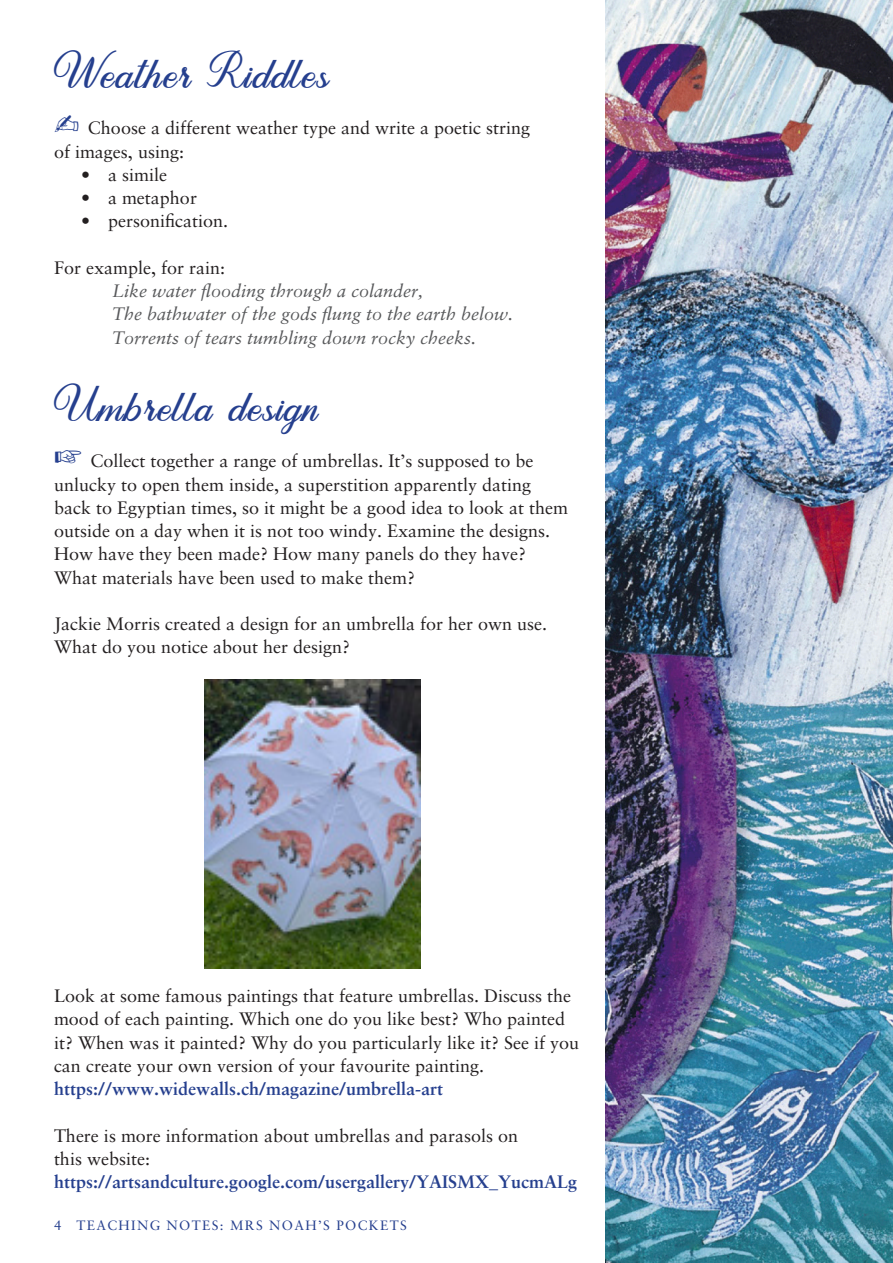
<style>
.page{position:relative;width:893px;height:1263px;background:#fff}
.page>*{position:absolute;margin:0;border:0;box-sizing:border-box;transform-origin:0 0}
.t1{font:45px "Dandelion Script";letter-spacing:.04em;color:#253f8e}
.t2{font:18px/23.2px "Sabon CE";color:#231f20}
.t3{font:italic 18px "Sabon CE";color:#57585a}
.t4{font:700 18px "Sabon CE";color:#253f8e}
.t5{font:13.5px "Sabon CE";letter-spacing:.1em;color:#253f8e}
.s1{color:#253f8e}
</style>
<div class="page">
<img style="left:204px;top:680px;width:216px;height:288px">
<img style="left:606px;top:0;width:287px;height:1263px">
<p class="t1" style="left:54px;top:44px;width:276px">Weather Riddles</p>
<p class="t2" style="left:54px;top:116px;width:478px"><span class="s1">✍</span> Choose a different weather type and write a poetic string of images, using:</p>
<p class="t2" style="left:81px;top:163px;width:87px">• a simile</p>
<p class="t2" style="left:81px;top:186px;width:117px">• a metaphor</p>
<p class="t2" style="left:81px;top:209px;width:149px">• personification.</p>
<p class="t2" style="left:54px;top:256px;width:173px">For example, for rain:</p>
<p class="t3" style="left:112px;top:280px;width:313px">Like water flooding through a colander,</p>
<p class="t3" style="left:112px;top:303px;width:403px">The bathwater of the gods flung to the earth below.</p>
<p class="t3" style="left:112px;top:326px;width:366px">Torrents of tears tumbling down rocky cheeks.</p>
<p class="t1" style="left:54px;top:377px;width:265px">Umbrella design</p>
<p class="t2" style="left:54px;top:449px;width:516px"><span class="s1">☞</span> Collect together a range of umbrellas. It’s supposed to be unlucky to open them inside, a superstition apparently dating back to Egyptian times, so it might be a good idea to look at them outside on a day when it is not too windy. Examine the designs.<br>How have they been made? How many panels do they have?<br>What materials have been used to make them?</p>
<p class="t2" style="left:54px;top:612px;width:495px">Jackie Morris created a design for an umbrella for her own use.<br>What do you notice about her design?</p>
<p class="t2" style="left:54px;top:984px;width:527px">Look at some famous paintings that feature umbrellas. Discuss the mood of each painting. Which one do you like best? Who painted it? When was it painted? Why do you particularly like it? See if you can create your own version of your favourite painting.</p>
<p class="t4" style="left:54px;top:1078px;width:391px">https://www.widewalls.ch/magazine/umbrella-art</p>
<p class="t2" style="left:54px;top:1124px;width:466px">There is more information about umbrellas and parasols on this website:</p>
<p class="t4" style="left:54px;top:1171px;width:525px">https://artsandculture.google.com/usergallery/YAISMX_YucmALg</p>
<p class="t5" style="left:54px;top:1217px;width:354px">4 TEACHING NOTES: MRS NOAH’S POCKETS</p>
</div>
